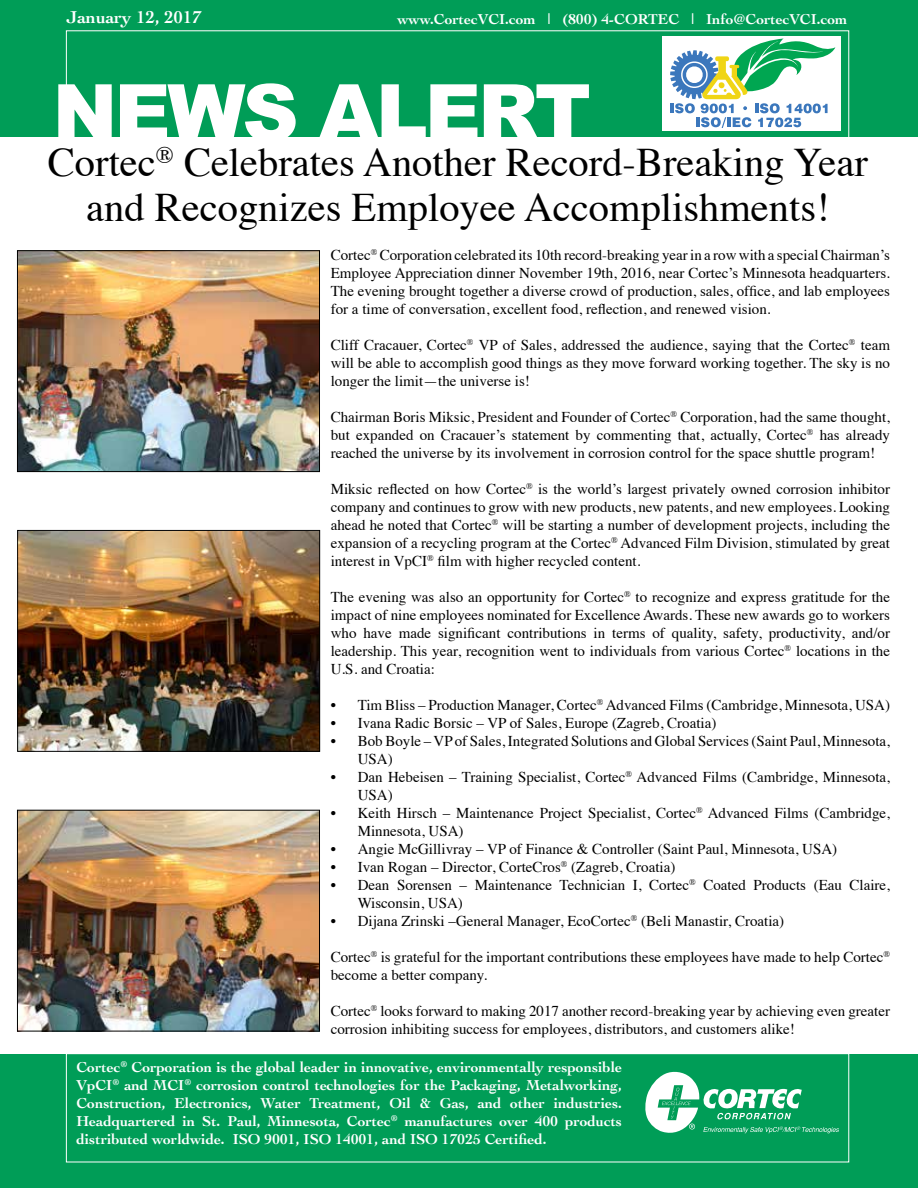
<style>
.page{position:relative;width:918px;height:1188px;background:#fff}
.page>*{position:absolute;margin:0;border:0;box-sizing:border-box;transform-origin:0 0}
.t1{font:900 78px "Arial";letter-spacing:-.04em;color:#fff}
.t2{font:40.5px/45px "Times";color:#000;text-align:center}
.t3{font:700 18px "Cochin";color:#fff}
.t4{font:15px/18px "Times";color:#000}
.t5{font:700 15px/18px "Cochin";color:#fff;text-align:justify}
</style>
<div class="page">
<div style="left:0;top:0;width:918px;height:136px;background:#009d57"></div>
<div style="left:66px;top:30px;width:783px;height:110px;border:1px solid #fff"></div>
<div style="left:662px;top:36px;width:179px;height:94px;background:#fff"></div>
<svg style="left:670px;top:38px;width:165px;height:89px"></svg>
<div style="left:0;top:1054px;width:918px;height:134px;background:#009d57"></div>
<svg style="left:645px;top:1071px;width:194px;height:63px"></svg>
<div style="left:66px;top:1053px;width:783px;height:109px;border:1px solid #fff"></div>
<img style="left:19px;top:252px;width:299px;height:218px">
<div style="left:17px;top:250px;width:303px;height:222px;border:1px solid #000"></div>
<img style="left:19px;top:532px;width:299px;height:218px">
<div style="left:17px;top:530px;width:303px;height:222px;border:1px solid #000"></div>
<img style="left:19px;top:812px;width:299px;height:217px">
<div style="left:17px;top:810px;width:303px;height:221px;border:1px solid #000"></div>
<p class="t3" style="left:66px;top:5px;width:137px">January 12, 2017</p>
<p class="t5" style="left:398px;top:10px;width:451px">www.CortecVCI.com | (800) 4-CORTEC | Info@CortecVCI.com</p>
<h1 class="t1" style="left:52px;top:56px;width:540px">NEWS ALERT</h1>
<h2 class="t2" style="left:48px;top:137px;width:821px">Cortec<sup>®</sup> Celebrates Another Record-Breaking Year and Recognizes Employee Accomplishments!</h2>
<p class="t4" style="left:331px;top:245px;width:561px;text-align:justify">Cortec<sup>®</sup> Corporation celebrated its 10th record-breaking year in a row with a special Chairman’s Employee Appreciation dinner November 19th, 2016, near Cortec’s Minnesota headquarters.<br>The evening brought together a diverse crowd of production, sales, office, and lab employees for a time of conversation, excellent food, reflection, and renewed vision.</p>
<p class="t4" style="left:331px;top:335px;width:561px;text-align:justify">Cliff Cracauer, Cortec<sup>®</sup> VP of Sales, addressed the audience, saying that the Cortec<sup>®</sup> team will be able to accomplish good things as they move forward working together. The sky is no longer the limit—the universe is!</p>
<p class="t4" style="left:331px;top:407px;width:561px;text-align:justify">Chairman Boris Miksic, President and Founder of Cortec<sup>®</sup> Corporation, had the same thought, but expanded on Cracauer’s statement by commenting that, actually, Cortec<sup>®</sup> has already reached the universe by its involvement in corrosion control for the space shuttle program!</p>
<p class="t4" style="left:331px;top:479px;width:561px;text-align:justify">Miksic reflected on how Cortec<sup>®</sup> is the world’s largest privately owned corrosion inhibitor company and continues to grow with new products, new patents, and new employees. Looking ahead he noted that Cortec<sup>®</sup> will be starting a number of development projects, including the expansion of a recycling program at the Cortec<sup>®</sup> Advanced Film Division, stimulated by great interest in VpCI<sup>®</sup> film with higher recycled content.</p>
<p class="t4" style="left:331px;top:587px;width:561px;text-align:justify">The evening was also an opportunity for Cortec<sup>®</sup> to recognize and express gratitude for the impact of nine employees nominated for Excellence Awards. These new awards go to workers who have made significant contributions in terms of quality, safety, productivity, and/or leadership. This year, recognition went to individuals from various Cortec<sup>®</sup> locations in the U.S. and Croatia:</p>
<p class="t4" style="left:331px;top:695px;width:561px">• Tim Bliss – Production Manager, Cortec<sup>®</sup> Advanced Films (Cambridge, Minnesota, USA)</p>
<p class="t4" style="left:331px;top:713px;width:387px">• Ivana Radic Borsic – VP of Sales, Europe (Zagreb, Croatia)</p>
<p class="t4" style="left:358px;top:731px;width:534px;text-indent:-27px">• Bob Boyle – VP of Sales, Integrated Solutions and Global Services (Saint Paul, Minnesota,<br>USA)</p>
<p class="t4" style="left:358px;top:767px;width:534px;text-indent:-27px">• Dan Hebeisen – Training Specialist, Cortec<sup>®</sup> Advanced Films (Cambridge, Minnesota,<br>USA)</p>
<p class="t4" style="left:358px;top:803px;width:534px;text-indent:-27px">• Keith Hirsch – Maintenance Project Specialist, Cortec<sup>®</sup> Advanced Films (Cambridge,<br>Minnesota, USA)</p>
<p class="t4" style="left:331px;top:839px;width:508px">• Angie McGillivray – VP of Finance &amp; Controller (Saint Paul, Minnesota, USA)</p>
<p class="t4" style="left:331px;top:857px;width:346px">• Ivan Rogan – Director, CorteCros<sup>®</sup> (Zagreb, Croatia)</p>
<p class="t4" style="left:358px;top:875px;width:534px;text-indent:-27px">• Dean Sorensen – Maintenance Technician I, Cortec<sup>®</sup> Coated Products (Eau Claire,<br>Wisconsin, USA)</p>
<p class="t4" style="left:331px;top:911px;width:455px">• Dijana Zrinski –General Manager, EcoCortec<sup>®</sup> (Beli Manastir, Croatia)</p>
<p class="t4" style="left:331px;top:947px;width:561px">Cortec<sup>®</sup> is grateful for the important contributions these employees have made to help Cortec<sup>® </sup>become a better company.</p>
<p class="t4" style="left:331px;top:1001px;width:561px">Cortec<sup>®</sup> looks forward to making 2017 another record-breaking year by achieving even greater corrosion inhibiting success for employees, distributors, and customers alike!</p>
<p class="t5" style="left:76px;top:1057px;width:547px">Cortec<sup>®</sup> Corporation is the global leader in innovative, environmentally responsible VpCI<sup>®</sup> and MCI<sup>®</sup> corrosion control technologies for the Packaging, Metalworking, Construction, Electronics, Water Treatment, Oil &amp; Gas, and other industries.<br>Headquartered in St. Paul, Minnesota, Cortec<sup>®</sup> manufactures over 400 products distributed worldwide. ISO 9001, ISO 14001, and ISO 17025 Certified.</p>
</div>
